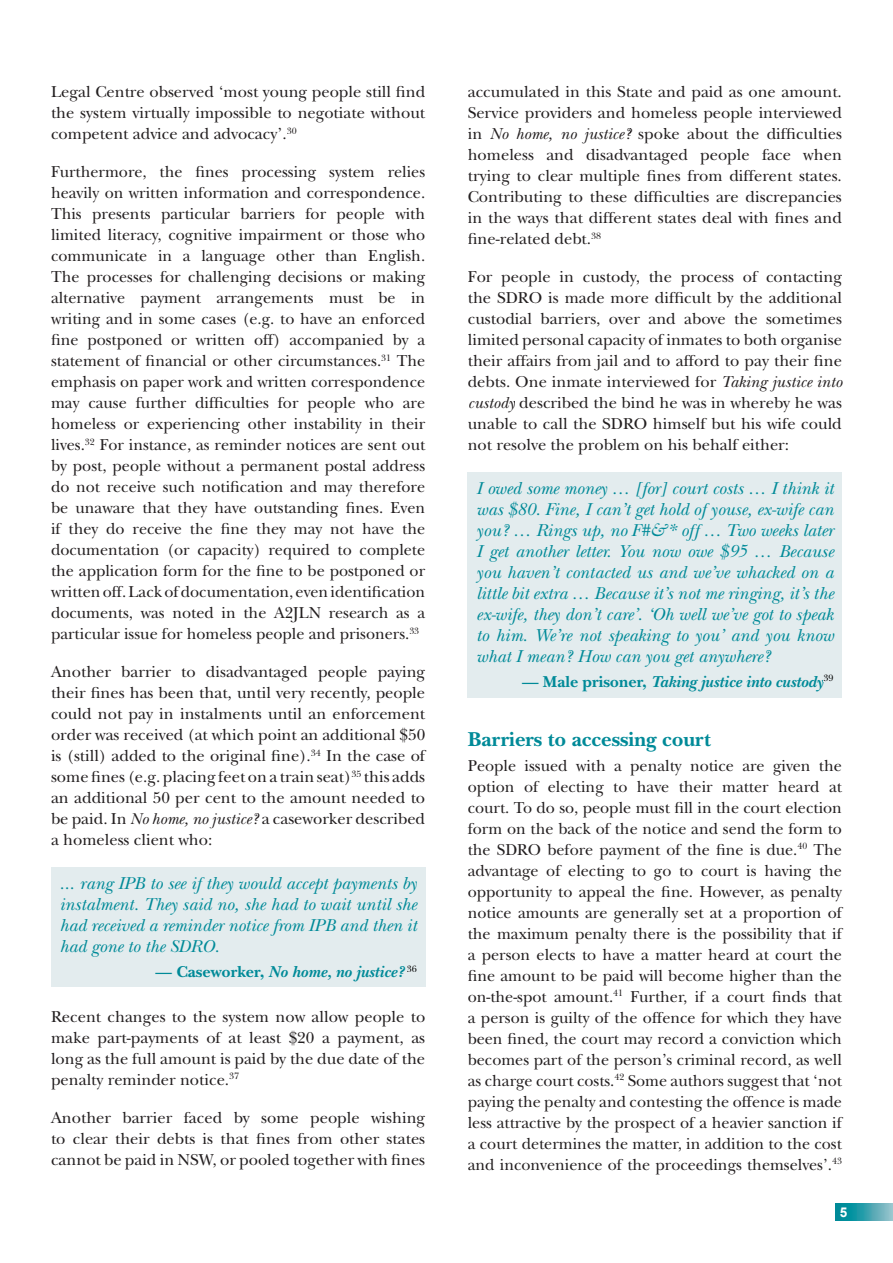
<style>
.page{position:relative;width:893px;height:1263px;background:#fff}
.page>*{position:absolute;margin:0;border:0;box-sizing:border-box;transform-origin:0 0}
.t1{font:700 21px "New Baskerville";color:#008a98}
.t2{font:italic 18px/21px "New Baskerville";color:#008a98;text-align:justify}
.t3{font:16.5px/21px "New Baskerville";color:#231f20;text-align:justify}
.t4{font:italic 700 16.5px "New Baskerville";color:#008a98}
.t5{font:700 13.5px "Arial";color:#fff}
.s1{font-style:italic}
.s2{font-style:normal}
</style>
<div class="page">
<svg style="left:836px;top:1203px;width:57px;height:17px"></svg>
<div style="left:51px;top:867px;width:374px;height:119px;background:#e3ecee"></div>
<div style="left:468px;top:472px;width:374px;height:225px;background:#e3ecee"></div>
<p class="t3" style="left:51px;top:81px;width:376px">Legal Centre observed ‘most young people still find the system virtually impossible to negotiate without competent advice and advocacy’.<sup>30</sup></p>
<p class="t3" style="left:51px;top:161px;width:376px">Furthermore, the fines processing system relies heavily on written information and correspondence.<br>This presents particular barriers for people with limited literacy, cognitive impairment or those who communicate in a language other than English.<br>The processes for challenging decisions or making alternative payment arrangements must be in writing and in some cases (e.g. to have an enforced fine postponed or written off) accompanied by a statement of financial or other circumstances.<sup>31</sup> The emphasis on paper work and written correspondence may cause further difficulties for people who are homeless or experiencing other instability in their lives.<sup>32</sup> For instance, as reminder notices are sent out by post, people without a permanent postal address do not receive such notification and may therefore be unaware that they have outstanding fines. Even if they do receive the fine they may not have the documentation (or capacity) required to complete the application form for the fine to be postponed or written off. Lack of documentation, even identification documents, was noted in the A2JLN research as a particular issue for homeless people and prisoners.<sup>33</sup></p>
<p class="t3" style="left:51px;top:661px;width:376px">Another barrier to disadvantaged people paying their fines has been that, until very recently, people could not pay in instalments until an enforcement order was received (at which point an additional $50 is (still) added to the original fine).<sup>34</sup> In the case of some fines (e.g. placing feet on a train seat)<sup>35</sup> this adds an additional 50 per cent to the amount needed to be paid. In <span class="s1">No home, no justice?</span> a caseworker described a homeless client who:</p>
<p class="t2" style="left:60px;top:873px;width:359px">... rang IPB to see if they would accept payments by instalment. They said no, she had to wait until she had received a reminder notice from IPB and then it had gone to the SDRO.</p>
<p class="t4" style="left:156px;top:962px;width:263px"><span class="s2">— Caseworker,</span> No home, no justice? <sup>36</sup></p>
<p class="t3" style="left:51px;top:1006px;width:376px">Recent changes to the system now allow people to make part-payments of at least $20 a payment, as long as the full amount is paid by the due date of the penalty reminder notice.<sup>37</sup></p>
<p class="t3" style="left:51px;top:1107px;width:376px">Another barrier faced by some people wishing to clear their debts is that fines from other states cannot be paid in NSW, or pooled together with fines</p>
<p class="t3" style="left:468px;top:81px;width:376px">accumulated in this State and paid as one amount.<br>Service providers and homeless people interviewed in <span class="s1">No home, no justice?</span> spoke about the difficulties homeless and disadvantaged people face when trying to clear multiple fines from different states.<br>Contributing to these difficulties are discrepancies in the ways that different states deal with fines and fine-related debt.<sup>38</sup></p>
<p class="t3" style="left:468px;top:266px;width:376px">For people in custody, the process of contacting the SDRO is made more difficult by the additional custodial barriers, over and above the sometimes limited personal capacity of inmates to both organise their affairs from jail and to afford to pay their fine debts. One inmate interviewed for <span class="s1">Taking justice into custody</span> described the bind he was in whereby he was unable to call the SDRO himself but his wife could not resolve the problem on his behalf either:</p>
<p class="t2" style="left:476px;top:477px;width:359px">I owed some money … [for] court costs … I think it was $80. Fine, I can’t get hold of youse, ex-wife can you? … Rings up, no F#&amp;* off … Two weeks later I get another letter. You now owe $95 … Because you haven’t contacted us and we’ve whacked on a little bit extra … Because it’s not me ringing, it’s the ex-wife, they don’t care’. ‘Oh well we’ve got to speak to him. We’re not speaking to you’ and you know what I mean? How can you get anywhere?</p>
<p class="t4" style="left:522px;top:672px;width:313px"><span class="s2">— Male prisoner,</span> Taking justice into custody<sup>39</sup></p>
<p class="t1" style="left:468px;top:727px;width:245px">Barriers to accessing court</p>
<p class="t3" style="left:468px;top:755px;width:376px">People issued with a penalty notice are given the option of electing to have their matter heard at court. To do so, people must fill in the court election form on the back of the notice and send the form to the SDRO before payment of the fine is due.<sup>40</sup> The advantage of electing to go to court is having the opportunity to appeal the fine. However, as penalty notice amounts are generally set at a proportion of the maximum penalty there is the possibility that if a person elects to have a matter heard at court the fine amount to be paid will become higher than the on-the-spot amount.<sup>41</sup> Further, if a court finds that a person is guilty of the offence for which they have been fined, the court may record a conviction which becomes part of the person’s criminal record, as well as charge court costs.<sup>42</sup> Some authors suggest that ‘not paying the penalty and contesting the offence is made less attractive by the prospect of a heavier sanction if a court determines the matter, in addition to the cost and inconvenience of the proceedings themselves’.<sup>43</sup></p>
<p class="t5" style="left:840px;top:1203px;width:9px">5</p>
</div>
